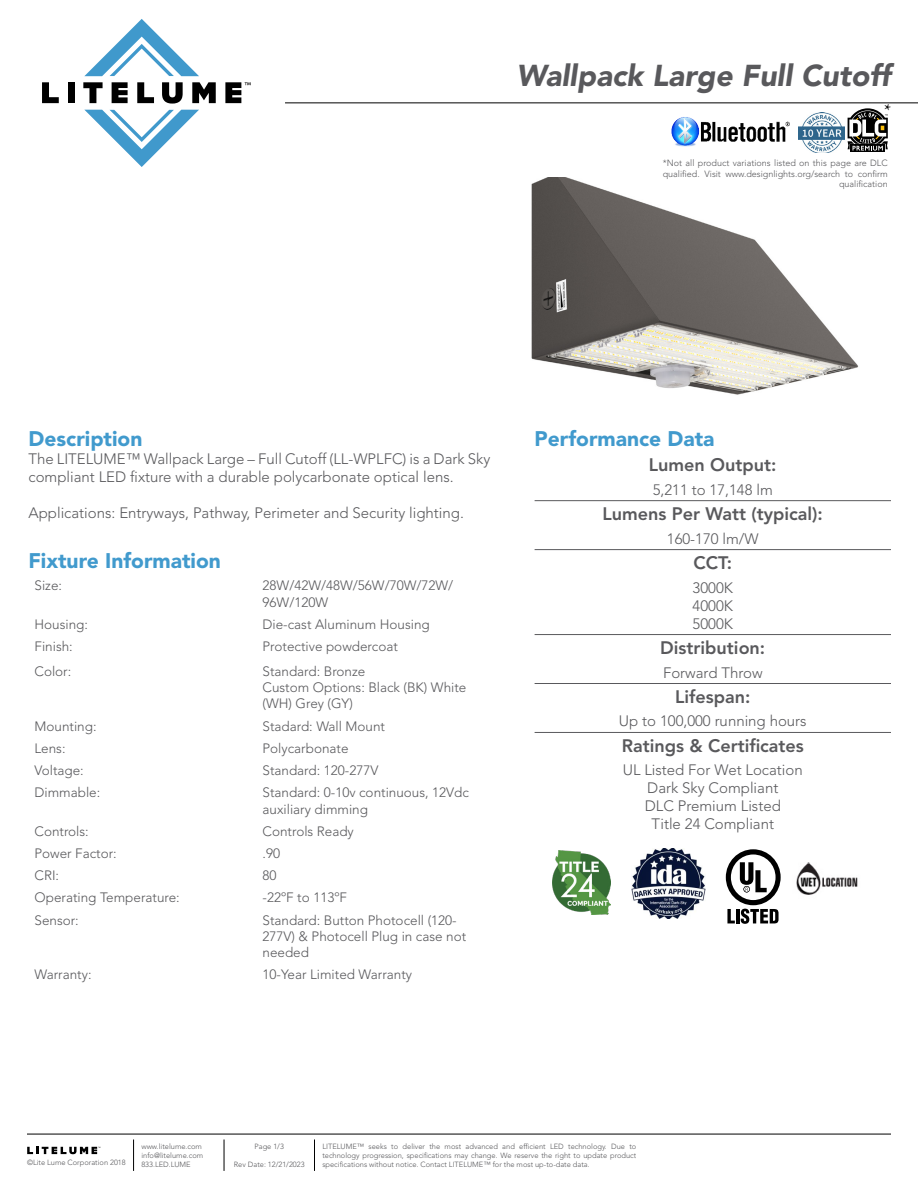
<style>
.page{position:relative;width:918px;height:1188px;background:#fff}
.page>*{position:absolute;margin:0;border:0;box-sizing:border-box;transform-origin:0 0}
.t1{font:italic 900 30px "Avenir LT Std";color:#59595c}
.t2{font:900 21px "Avenir LT Std";color:#419acd}
.t3{font:800 18px "Avenir LT Std";color:#59595c}
.t4{font:18px "Minion Pro";color:#000}
.t5{font:300 15px/18px "Avenir LT Std";color:#59595c}
.t6{font:300 13.5px/16.2px "Avenir LT Std";color:#59595c}
.t7{font:300 9px/10.5px "Avenir LT Std";color:#59595c;text-align:right}
.t8{font:300 7.5px/9px "Avenir LT Std";color:#59595c;text-align:justify}
</style>
<div class="page">
<hr style="left:27px;top:1134px;width:864px;height:1px;background:#000">
<hr style="left:285px;top:103px;width:633px;height:1px;background:#000">
<hr style="left:133px;top:1140px;width:1px;height:31px;background:#000">
<hr style="left:224px;top:1140px;width:1px;height:31px;background:#000">
<hr style="left:314px;top:1140px;width:1px;height:31px;background:#000">
<svg style="left:27px;top:1147px;width:73px;height:7px"></svg>
<svg style="left:42px;top:82px;width:17px;height:21px"></svg>
<div style="left:68px;top:82px;width:7px;height:21px;background:#000"></div>
<svg style="left:83px;top:82px;width:20px;height:21px"></svg>
<svg style="left:112px;top:82px;width:16px;height:21px"></svg>
<svg style="left:137px;top:82px;width:17px;height:21px"></svg>
<svg style="left:162px;top:82px;width:21px;height:22px"></svg>
<svg style="left:192px;top:82px;width:24px;height:21px"></svg>
<svg style="left:84px;top:19px;width:115px;height:57px"></svg>
<svg style="left:85px;top:110px;width:114px;height:57px"></svg>
<svg style="left:225px;top:82px;width:26px;height:21px"></svg>
<img style="left:531px;top:178px;width:328px;height:217px">
<hr style="left:535px;top:500px;width:356px;height:1px;background:#59595c">
<hr style="left:535px;top:549px;width:356px;height:1px;background:#59595c">
<hr style="left:535px;top:634px;width:356px;height:1px;background:#59595c">
<hr style="left:535px;top:683px;width:356px;height:1px;background:#59595c">
<hr style="left:535px;top:732px;width:356px;height:1px;background:#59595c">
<img style="left:796px;top:863px;width:62px;height:32px">
<svg style="left:726px;top:849px;width:55px;height:75px"></svg>
<img style="left:631px;top:849px;width:75px;height:69px">
<img style="left:798px;top:112px;width:46px;height:41px">
<img style="left:671px;top:117px;width:119px;height:30px">
<div style="left:850px;top:145px;width:35px;height:7px;background:#000"></div>
<svg style="left:848px;top:108px;width:40px;height:43px"></svg>
<img style="left:553px;top:850px;width:58px;height:64px">
<h1 class="t1" style="left:517px;top:57px;width:376px">Wallpack Large Full Cutoff</h1>
<h3 class="t4" style="left:884px;top:98px;width:9px">*</h3>
<p class="t7" style="left:663px;top:158px;width:227px">*Not all product variations listed on this page are DLC qualified. Visit www.designlights.org/search to confirm qualification</p>
<h2 class="t2" style="left:29px;top:426px;width:115px">Description</h2>
<p class="t5" style="left:29px;top:450px;width:463px">The LITELUME™ Wallpack Large – Full Cutoff (LL-WPLFC) is a Dark Sky compliant LED fixture with a durable polycarbonate optical lens.</p>
<p class="t5" style="left:29px;top:504px;width:437px">Applications: Entryways, Pathway, Perimeter and Security lighting.</p>
<h2 class="t2" style="left:29px;top:548px;width:194px">Fixture Information</h2>
<p class="t6" style="left:35px;top:578px;width:29px">Size:</p>
<p class="t6" style="left:263px;top:578px;width:192px">28W/42W/48W/56W/70W/72W/<br>96W/120W</p>
<p class="t6" style="left:35px;top:616px;width:55px">Housing:</p>
<p class="t6" style="left:263px;top:616px;width:169px">Die-cast Aluminum Housing</p>
<p class="t6" style="left:35px;top:638px;width:40px">Finish:</p>
<p class="t6" style="left:263px;top:638px;width:137px">Protective powdercoat</p>
<p class="t6" style="left:35px;top:663px;width:38px">Color:</p>
<p class="t6" style="left:263px;top:663px;width:205px">Standard: Bronze<br>Custom Options: Black (BK) White (WH) Grey (GY)</p>
<p class="t6" style="left:35px;top:718px;width:64px">Mounting:</p>
<p class="t6" style="left:263px;top:718px;width:124px">Stadard: Wall Mount</p>
<p class="t6" style="left:35px;top:740px;width:33px">Lens:</p>
<p class="t6" style="left:263px;top:740px;width:88px">Polycarbonate</p>
<p class="t6" style="left:35px;top:762px;width:51px">Voltage:</p>
<p class="t6" style="left:263px;top:762px;width:117px">Standard: 120-277V</p>
<p class="t6" style="left:35px;top:785px;width:67px">Dimmable:</p>
<p class="t6" style="left:263px;top:785px;width:208px">Standard: 0-10v continuous, 12Vdc auxiliary dimming</p>
<p class="t6" style="left:35px;top:823px;width:56px">Controls:</p>
<p class="t6" style="left:263px;top:823px;width:93px">Controls Ready</p>
<p class="t6" style="left:35px;top:845px;width:84px">Power Factor:</p>
<p class="t6" style="left:263px;top:845px;width:19px">.90</p>
<p class="t6" style="left:35px;top:867px;width:26px">CRI:</p>
<p class="t6" style="left:263px;top:867px;width:16px">80</p>
<p class="t6" style="left:35px;top:890px;width:147px">Operating Temperature:</p>
<p class="t6" style="left:263px;top:890px;width:86px">-22ºF to 113ºF</p>
<p class="t6" style="left:35px;top:912px;width:46px">Sensor:</p>
<p class="t6" style="left:263px;top:912px;width:205px">Standard: Button Photocell (120-<br>277V) &amp; Photocell Plug in case not needed</p>
<p class="t6" style="left:35px;top:966px;width:59px">Warranty:</p>
<p class="t6" style="left:263px;top:966px;width:151px">10-Year Limited Warranty</p>
<h2 class="t2" style="left:535px;top:426px;width:181px">Performance Data</h2>
<h3 class="t3" style="left:649px;top:454px;width:129px">Lumen Output:</h3>
<p class="t5" style="left:653px;top:481px;width:121px">5,211 to 17,148 lm</p>
<h3 class="t3" style="left:603px;top:503px;width:222px">Lumens Per Watt (typical):</h3>
<p class="t5" style="left:667px;top:529px;width:93px">160-170 lm/W</p>
<h3 class="t3" style="left:693px;top:552px;width:40px">CCT:</h3>
<p class="t5" style="left:693px;top:578px;width:42px;text-align:justify">3000K 4000K 5000K</p>
<h3 class="t3" style="left:660px;top:637px;width:107px">Distribution:</h3>
<p class="t5" style="left:663px;top:663px;width:101px">Forward Throw</p>
<h3 class="t3" style="left:675px;top:686px;width:77px">Lifespan:</h3>
<p class="t5" style="left:619px;top:712px;width:189px">Up to 100,000 running hours</p>
<h3 class="t3" style="left:622px;top:735px;width:184px">Ratings &amp; Certificates</h3>
<p class="t5" style="left:623px;top:761px;width:182px;text-align:center">UL Listed For Wet Location<br>Dark Sky Compliant<br>DLC Premium Listed<br>Title 24 Compliant</p>
<p class="t8" style="left:141px;top:1142px;width:63px;text-align:left">www.litelume.com info@litelume.com<br>833.LED.LUME</p>
<p class="t8" style="left:255px;top:1142px;width:31px">Page 1/3</p>
<p class="t8" style="left:27px;top:1158px;width:100px">©Lite Lume Corporation 2018</p>
<p class="t8" style="left:234px;top:1160px;width:72px">Rev Date: 12/21/2023</p>
<p class="t8" style="left:322px;top:1142px;width:316px">LITELUME™ seeks to deliver the most advanced and efficient LED technology. Due to technology progression, specifications may change. We reserve the right to update product specifications without notice. Contact LITELUME™ for the most up-to-date data.</p>
</div>
